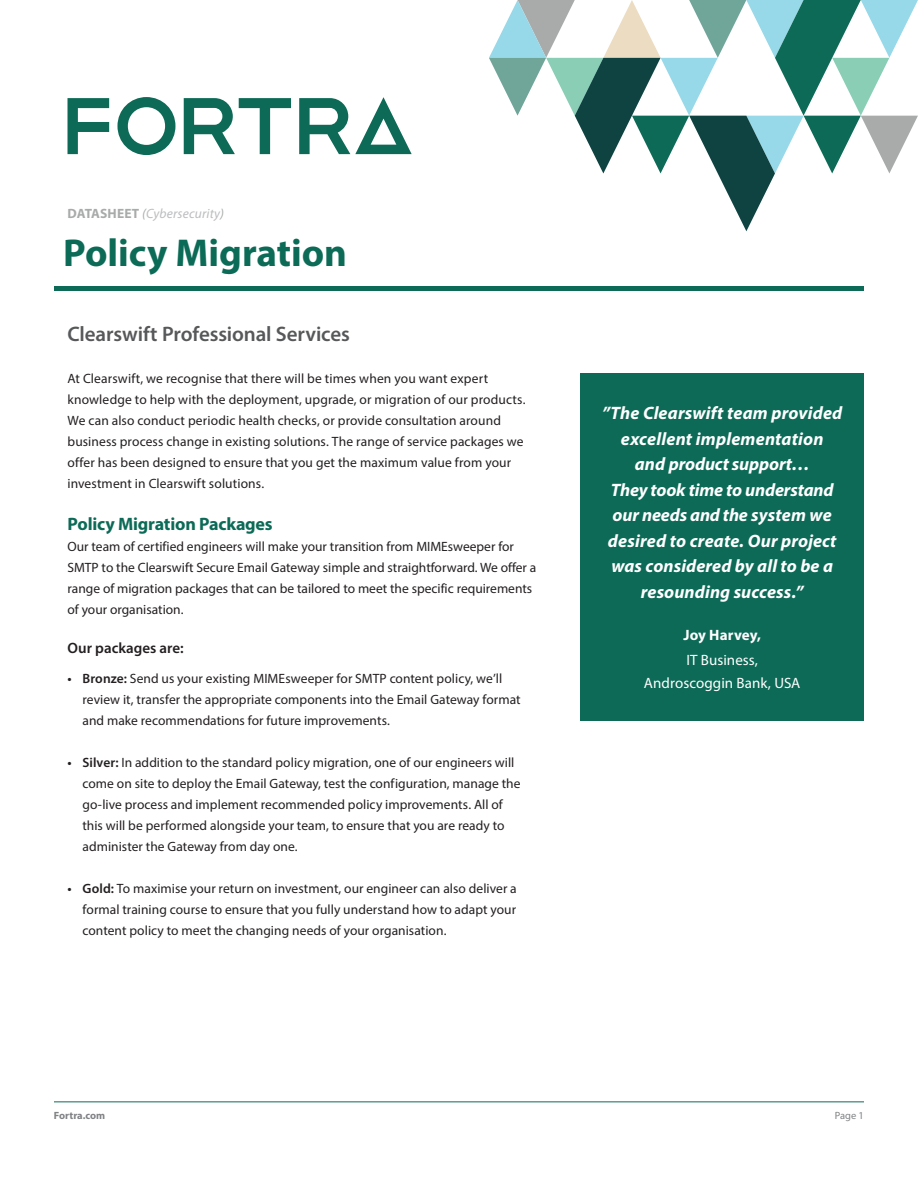
<style>
.page{position:relative;width:918px;height:1188px;background:#fff}
.page>*{position:absolute;margin:0;border:0;box-sizing:border-box;transform-origin:0 0}
.t1{font:700 39px "Myriad Pro";color:#0b6b56}
.t2{font:600 21px "Myriad Pro";letter-spacing:-.005em;color:#57585a}
.t3{font:italic 700 18px/25.5px "Myriad Pro";letter-spacing:.005em;color:#fff;text-align:center}
.t4{font:700 18px "Myriad Pro";letter-spacing:-.01em;color:#0c6a56}
.t5{font:15px/22.5px "Myriad Pro";letter-spacing:.005em;color:#fff;text-align:center}
.t6{font:600 15px "Myriad Pro";color:#231f20}
.t7{font:700 15px "Myriad Pro";letter-spacing:.01em;color:#fff}
.t8{font:13.5px/21px "Myriad Pro";letter-spacing:.005em;color:#231f20}
.t9{font:italic 13.5px "Myriad Pro";letter-spacing:.01em;color:#bcbdc0}
.t10{font:700 10.5px "Myriad Pro";color:#808285}
.t11{font:10.5px "Myriad Pro";color:#808285}
.s1{font-weight:700;font-style:normal;color:#a9aaaa}
.s2{color:#a9aaaa}
.s3{font-weight:600}
</style>
<div class="page">
<svg style="left:489px;top:0;width:429px;height:231px"></svg>
<hr style="left:54px;top:1101px;width:810px;height:1px;background:#0c6a56">
<div style="left:54px;top:286px;width:810px;height:5px;background:#0c6a56"></div>
<svg style="left:68px;top:98px;width:41px;height:56px"></svg>
<svg style="left:299px;top:97px;width:113px;height:57px"></svg>
<svg style="left:184px;top:98px;width:107px;height:56px"></svg>
<svg style="left:117px;top:97px;width:58px;height:58px"></svg>
<div style="left:580px;top:373px;width:284px;height:347px;background:#0c6a56"></div>
<p class="t9" style="left:68px;top:206px;width:158px"><span class="s1">DATASHEET</span> <span class="s2">(</span>Cybersecurity<span class="s2">)</span></p>
<h1 class="t1" style="left:63px;top:228px;width:285px">Policy Migration</h1>
<h2 class="t2" style="left:68px;top:320px;width:284px">Clearswift Professional Services</h2>
<p class="t8" style="left:68px;top:367px;width:460px">At Clearswift, we recognise that there will be times when you want expert knowledge to help with the deployment, upgrade, or migration of our products.<br>We can also conduct periodic health checks, or provide consultation around business process change in existing solutions. The range of service packages we offer has been designed to ensure that you get the maximum value from your investment in Clearswift solutions.</p>
<h3 class="t4" style="left:68px;top:513px;width:207px">Policy Migration Packages</h3>
<p class="t8" style="left:68px;top:536px;width:470px">Our team of certified engineers will make your transition from MIMEsweeper for SMTP to the Clearswift Secure Email Gateway simple and straightforward. We offer a range of migration packages that can be tailored to meet the specific requirements of your organisation.</p>
<p class="t6" style="left:68px;top:639px;width:118px">Our packages are:</p>
<p class="t8" style="left:82px;top:668px;width:440px;text-indent:-15px"><span class="s3">• Bronze:</span> Send us your existing MIMEsweeper for SMTP content policy, we’ll review it, transfer the appropriate components into the Email Gateway format and make recommendations for future improvements.</p>
<p class="t8" style="left:82px;top:752px;width:440px;text-indent:-15px"><span class="s3">• Silver:</span> In addition to the standard policy migration, one of our engineers will come on site to deploy the Email Gateway, test the configuration, manage the go-live process and implement recommended policy improvements. All of this will be performed alongside your team, to ensure that you are ready to administer the Gateway from day one.</p>
<p class="t8" style="left:82px;top:878px;width:436px;text-align:justify;text-indent:-15px"><span class="s3">• Gold:</span> To maximise your return on investment, our engineer can also deliver a formal training course to ensure that you fully understand how to adapt your content policy to meet the changing needs of your organisation.</p>
<h3 class="t3" style="left:602px;top:400px;width:242px">”The Clearswift team provided excellent implementation<br>and product support…<br>They took time to understand our needs and the system we desired to create. Our project was considered by all to be a resounding success.”</h3>
<p class="t7" style="left:683px;top:625px;width:79px">Joy Harvey,</p>
<p class="t5" style="left:644px;top:649px;width:158px">IT Business,<br>Androscoggin Bank, USA</p>
<p class="t10" style="left:54px;top:1108px;width:53px">Fortra.com</p>
<p class="t11" style="left:835px;top:1109px;width:31px">Page 1</p>
</div>
